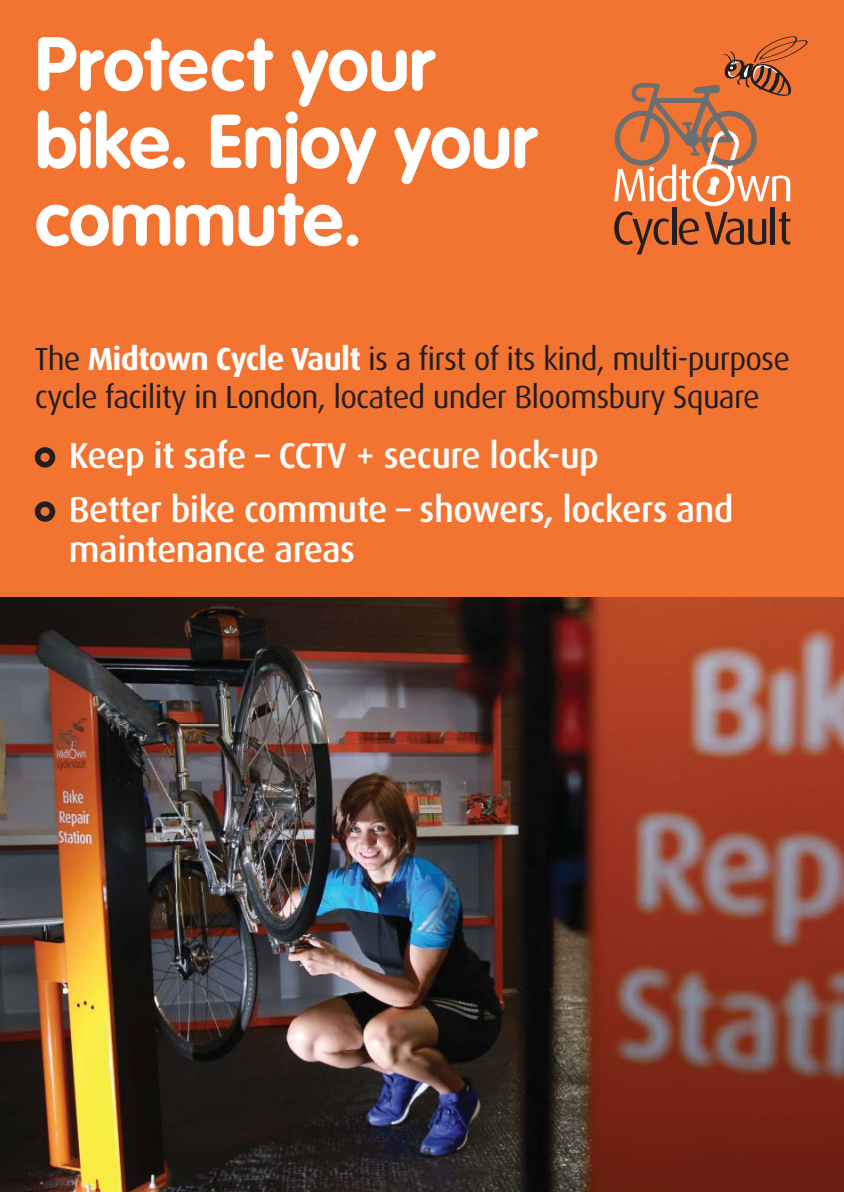
<style>
.page{position:relative;width:844px;height:1192px;background:#fff}
.page>*{position:absolute;margin:0;border:0;box-sizing:border-box;transform-origin:0 0}
.t1{font:700 74.8px/77.4px "VAG Rounded";letter-spacing:-.01em;color:#fff}
.t2{font:500 36px/54.2px "Dax";letter-spacing:-.015em;color:#fff}
.t3{font:32px/38px "Dax";letter-spacing:-.025em;color:#231f20}
.s1{font-weight:700;color:#fff}
</style>
<div class="page">
<div style="left:0;top:0;width:844px;height:597px;background:#f37331"></div>
<img style="left:0;top:597px;width:844px;height:595px">
<svg style="left:35px;top:447px;width:20px;height:21px"></svg>
<svg style="left:35px;top:501px;width:20px;height:21px"></svg>
<svg style="left:614px;top:36px;width:193px;height:218px"></svg>
<h1 class="t1" style="left:35px;top:31px;width:503px">Protect your bike. Enjoy your commute.</h1>
<p class="t3" style="left:35px;top:341px;width:756px">The <span class="s1">Midtown Cycle Vault</span> is a first of its kind, multi-purpose cycle facility in London, located under Bloomsbury Square</p>
<p class="t2" style="left:69px;top:430px;width:666px">Keep it safe – CCTV + secure lock-up<br>Better bike commute – showers, lockers and</p>
<p class="t2" style="left:69px;top:524px;width:288px">maintenance areas</p>
</div>
